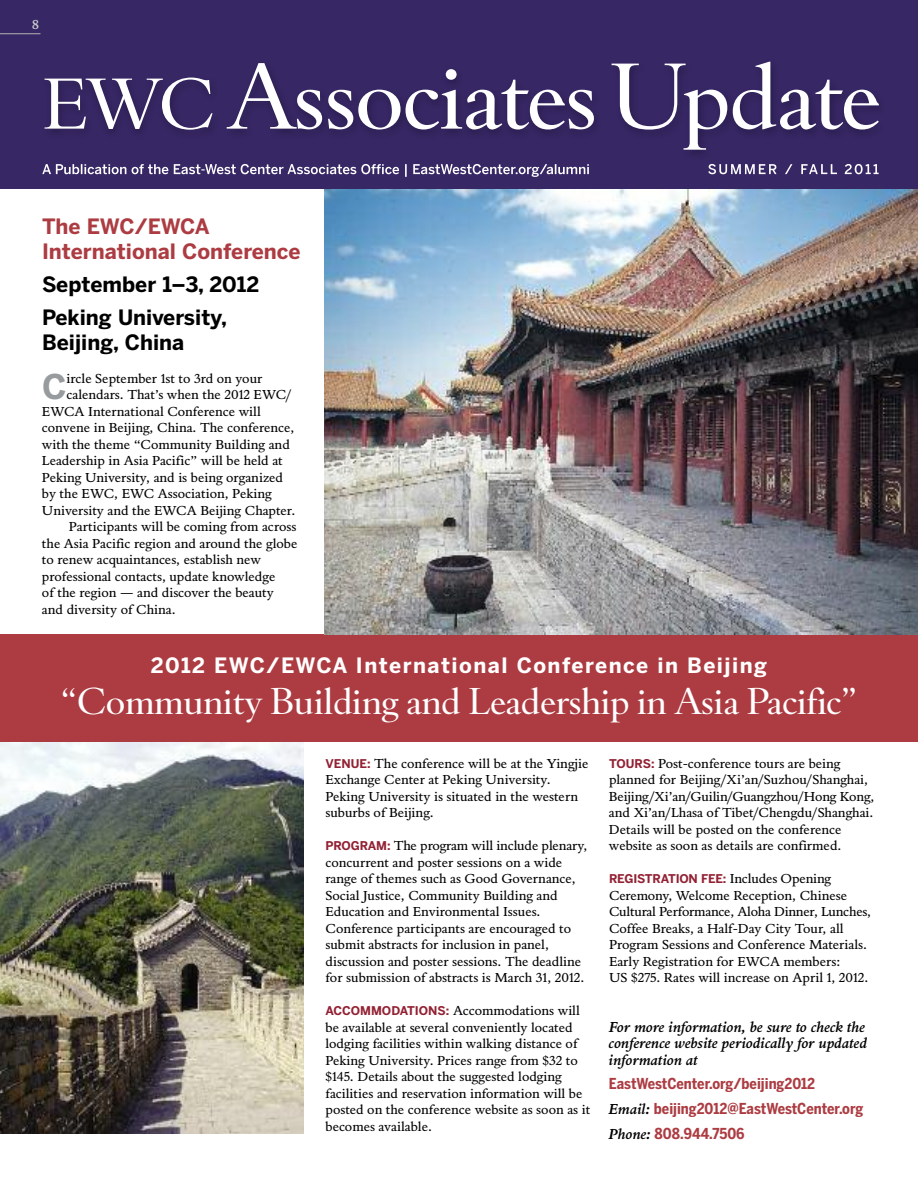
<style>
.page{position:relative;width:918px;height:1188px;background:#fff}
.page>*{position:absolute;margin:0;border:0;box-sizing:border-box;transform-origin:0 0}
.t1{font:97.5px "Pietro Display";letter-spacing:-.015em;color:#fff}
.t2{font:39px "Pietro Display";letter-spacing:-.01em;color:#fff}
.t3{font:700 33.75px "Benton Sans";color:#979b9d}
.t4{font:700 21px/33px "Benton Sans";color:#000}
.t5{font:700 21px "Benton Sans";letter-spacing:.07em;color:#fff}
.t6{font:700 21px/24.8px "Benton Sans";color:#ac3c42}
.t7{font:italic 600 15px/16.5px "Pietro Text";color:#000}
.t8{font:700 15px/24.8px "Benton Sans Cond";color:#ac3c42}
.t9{font:13.5px/16.5px "Pietro Text";color:#000}
.t10{font:600 13.5px "Pietro Text";color:#ccc}
.t11{font:700 12px "Benton Sans";letter-spacing:-.015em;color:#922133}
.s1{font-size:75px}
.s2{font-family:"Benton Sans";font-weight:700;font-size:12px;color:#922133}
.s3{font-family:"Pietro Text";font-weight:400;font-size:13.5px;color:#000}
.s4{font-family:"Pietro Text";font-weight:600;font-style:italic;color:#000}
</style>
<div class="page">
<img style="left:0;top:742px;width:304px;height:392px">
<div style="left:0;top:634px;width:918px;height:108px;background:#ac3c42"></div>
<div style="left:0;top:0;width:918px;height:189px;background:#372765"></div>
<img style="left:42px;top:66px;width:837px;height:111px">
<img style="left:42px;top:164px;width:144px;height:10px">
<img style="left:708px;top:164px;width:171px;height:10px">
<hr style="left:0;top:33px;width:40px;height:1px;background:#b3b3b3">
<img style="left:324px;top:189px;width:594px;height:445px">
<p class="t10" style="left:32px;top:17px;width:8px">8</p>
<h1 class="t1" style="left:42px;top:38px;width:841px"><span class="s1">EWC</span> AssociatesUpdate</h1>
<h3 class="t6" style="left:42px;top:216px;width:260px">The EWC/EWCA<br>International Conference</h3>
<h3 class="t4" style="left:42px;top:270px;width:219px">September 1–3, 2012<br>Peking University,</h3>
<h3 class="t4" style="left:42px;top:327px;width:144px">Beijing, China</h3>
<h3 class="t3" style="left:42px;top:374px;width:26px">C</h3>
<p class="t9" style="left:67px;top:370px;width:197px">ircle September 1st to 3rd on your</p>
<p class="t9" style="left:67px;top:386px;width:227px">calendars. That’s when the 2012 EWC/</p>
<p class="t9" style="left:42px;top:403px;width:220px">EWCA International Conference will</p>
<p class="t9" style="left:42px;top:419px;width:254px">convene in Beijing, China. The conference,</p>
<p class="t9" style="left:42px;top:436px;width:249px">with the theme “Community Building and</p>
<p class="t9" style="left:42px;top:452px;width:242px">Leadership in Asia Pacific” will be held at</p>
<p class="t9" style="left:42px;top:469px;width:243px">Peking University, and is being organized</p>
<p class="t9" style="left:42px;top:485px;width:231px">by the EWC, EWC Association, Peking</p>
<p class="t9" style="left:42px;top:502px;width:255px">University and the EWCA Beijing Chapter.</p>
<p class="t9" style="left:69px;top:518px;width:229px">Participants will be coming from across</p>
<p class="t9" style="left:42px;top:535px;width:257px">the Asia Pacific region and around the globe</p>
<p class="t9" style="left:42px;top:551px;width:220px">to renew acquaintances, establish new</p>
<p class="t9" style="left:42px;top:568px;width:235px">professional contacts, update knowledge</p>
<p class="t9" style="left:42px;top:584px;width:233px">of the region — and discover the beauty</p>
<p class="t9" style="left:42px;top:601px;width:135px">and diversity of China.</p>
<h3 class="t5" style="left:151px;top:657px;width:618px">2012 EWC/EWCA International Conference in Beijing</h3>
<h2 class="t2" style="left:61px;top:678px;width:798px">“Community Building and Leadership in Asia Pacific”</h2>
<p class="t9" style="left:325px;top:755px;width:265px"><span class="s2">VENUE:</span> The conference will be at the Yingjie Exchange Center at Peking University.<br>Peking University is situated in the western suburbs of Beijing.</p>
<p class="t9" style="left:326px;top:837px;width:263px"><span class="s2">PROGRAM:</span> The program will include plenary, concurrent and poster sessions on a wide range of themes such as Good Governance, Social Justice, Community Building and Education and Environmental Issues.<br>Conference participants are encouraged to submit abstracts for inclusion in panel, discussion and poster sessions. The deadline for submission of abstracts is March 31, 2012.</p>
<p class="t9" style="left:326px;top:1002px;width:266px"><span class="s2">ACCOMMODATIONS:</span> Accommodations will be available at several conveniently located lodging facilities within walking distance of Peking University. Prices range from $32 to $145. Details about the suggested lodging facilities and reservation information will be posted on the conference website as soon as it becomes available.</p>
<p class="t9" style="left:609px;top:755px;width:267px"><span class="s2">TOURS:</span> Post-conference tours are being planned for Beijing/Xi’an/Suzhou/Shanghai, Beijing/Xi’an/Guilin/Guangzhou/Hong Kong, and Xi’an/Lhasa of Tibet/Chengdu/Shanghai.<br>Details will be posted on the conference website as soon as details are confirmed.</p>
<p class="t11" style="left:609px;top:874px;width:224px">REGISTRATION FEE: <span class="s3">Includes Opening</span></p>
<p class="t9" style="left:609px;top:887px;width:264px">Ceremony, Welcome Reception, Chinese Cultural Performance, Aloha Dinner, Lunches, Coffee Breaks, a Half-Day City Tour, all Program Sessions and Conference Materials.<br>Early Registration for EWCA members:<br>US $275. Rates will increase on April 1, 2012.</p>
<p class="t7" style="left:609px;top:1018px;width:260px">For more information, be sure to check the conference website periodically for updated information at</p>
<p class="t8" style="left:609px;top:1072px;width:256px">EastWestCenter.org/beijing2012<br><span class="s4">Email:</span> beijing2012@EastWestCenter.org<br><span class="s4">Phone:</span> 808.944.7506</p>
</div>
